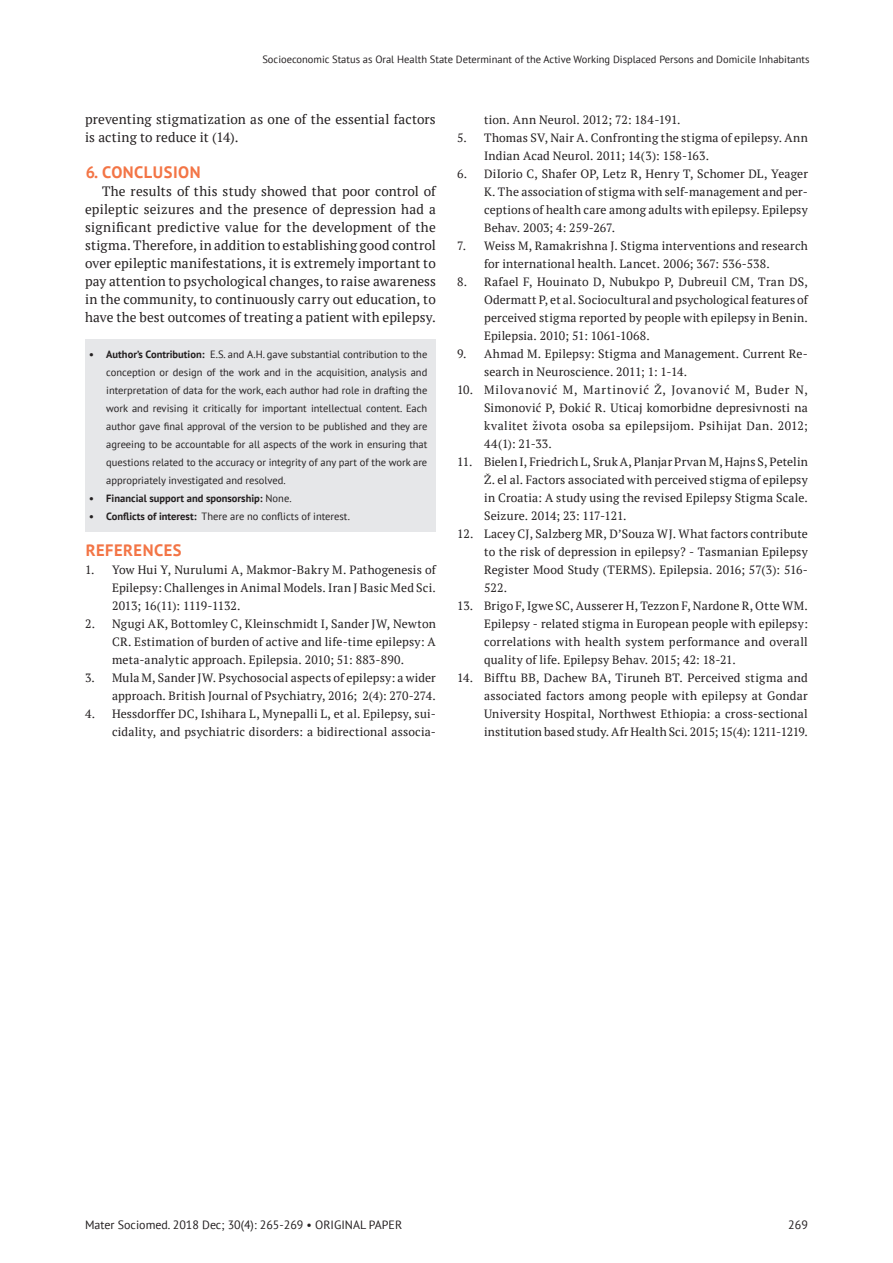
<style>
.page{position:relative;width:893px;height:1263px;background:#fff}
.page>*{position:absolute;margin:0;border:0;box-sizing:border-box;transform-origin:0 0}
.t1{font:700 16.5px "PT Sans";letter-spacing:.03em;color:#f37546}
.t2{font:13.5px/18px "PT Serif";letter-spacing:.005em;color:#231f20}
.t3{font:12px/18px "PT Serif";letter-spacing:.015em;color:#231f20;text-align:justify}
.t4{font:12px "PT Sans";color:#231f20}
.t5{font:10.5px/18px "PT Sans";color:#231f20;text-align:justify}
.t6{font:700 10.5px "PT Sans";color:#231f20}
.s1{font-weight:700}
.s2{font-weight:400}
</style>
<div class="page">
<div style="left:85px;top:339px;width:351px;height:157px;background:#e6e7e9"></div>
<div style="left:85px;top:483px;width:351px;height:31px;background:#e6e7e9"></div>
<div style="left:85px;top:501px;width:351px;height:31px;background:#e6e7e9"></div>
<p class="t5" style="left:262px;top:50px;width:549px">Socioeconomic Status as Oral Health State Determinant of the Active Working Displaced Persons and Domicile Inhabitants</p>
<p class="t2" style="left:85px;top:110px;width:352px">preventing stigmatization as one of the essential factors is acting to reduce it (14).</p>
<h1 class="t1" style="left:86px;top:162px;width:116px">6. CONCLUSION</h1>
<p class="t2" style="left:85px;top:182px;width:352px;text-align:justify;text-indent:17px">The results of this study showed that poor control of epileptic seizures and the presence of depression had a significant predictive value for the development of the stigma. Therefore, in addition to establishing good control over epileptic manifestations, it is extremely important to pay attention to psychological changes, to raise awareness in the community, to continuously carry out education, to have the best outcomes of treating a patient with epilepsy.</p>
<p class="t5" style="left:106px;top:345px;width:323px;text-indent:-17px"><span class="s1">• Author’s Contribution:</span> E.S. and A.H. gave substantial contribution to the conception or design of the work and in the acquisition, analysis and interpretation of data for the work, each author had role in drafting the work and revising it critically for important intellectual content. Each author gave final approval of the version to be published and they are agreeing to be accountable for all aspects of the work in ensuring that questions related to the accuracy or integrity of any part of the work are appropriately investigated and resolved.</p>
<p class="t6" style="left:89px;top:492px;width:204px">• Financial support and sponsorship: <span class="s2">None.</span></p>
<p class="t5" style="left:89px;top:507px;width:262px"><span class="s1">• Conflicts of interest:</span> There are no conflicts of interest.</p>
<h1 class="t1" style="left:86px;top:540px;width:97px">REFERENCES</h1>
<p class="t3" style="left:112px;top:561px;width:325px;text-indent:-27px">1. Yow Hui Y, Nurulumi A, Makmor-Bakry M. Pathogenesis of Epilepsy: Challenges in Animal Models. Iran J Basic Med Sci.<br>2013; 16(11): 1119-1132.</p>
<p class="t3" style="left:112px;top:615px;width:325px;text-indent:-27px">2. Ngugi AK, Bottomley C, Kleinschmidt I, Sander JW, Newton CR. Estimation of burden of active and life-time epilepsy: A meta-analytic approach. Epilepsia. 2010; 51: 883-890.</p>
<p class="t3" style="left:85px;top:669px;width:352px;text-align:right">3. Mula M, Sander JW. Psychosocial aspects of epilepsy: a wider approach. British Journal of Psychiatry, 2016; 2(4): 270-274.</p>
<p class="t3" style="left:85px;top:705px;width:352px;text-align:right">4. Hessdorffer DC, Ishihara L, Mynepalli L, et al. Epilepsy, sui&shy;cidality, and psychiatric disorders: a bidirectional associa-</p>
<p class="t3" style="left:484px;top:111px;width:198px">tion. Ann Neurol. 2012; 72: 184-191.</p>
<p class="t3" style="left:484px;top:129px;width:325px;text-indent:-27px">5. Thomas SV, Nair A. Confronting the stigma of epilepsy. Ann<br>Indian Acad Neurol. 2011; 14(3): 158-163.</p>
<p class="t3" style="left:484px;top:165px;width:325px;text-indent:-27px">6. DiIorio C, Shafer OP, Letz R, Henry T, Schomer DL, Yeager K. The association of stigma with self-management and per&shy;ceptions of health care among adults with epilepsy. Epilepsy Behav. 2003; 4: 259-267.</p>
<p class="t3" style="left:484px;top:237px;width:325px;text-indent:-27px">7. Weiss M, Ramakrishna J. Stigma interventions and research for international health. Lancet. 2006; 367: 536-538.</p>
<p class="t3" style="left:484px;top:273px;width:325px;text-indent:-27px">8. Rafael F, Houinato D, Nubukpo P, Dubreuil CM, Tran DS, Odermatt P, et al. Sociocultural and psychological features of perceived stigma reported by people with epilepsy in Benin.<br>Epilepsia. 2010; 51: 1061-1068.</p>
<p class="t3" style="left:484px;top:345px;width:325px;text-indent:-27px">9. Ahmad M. Epilepsy: Stigma and Management. Current Re&shy;search in Neuroscience. 2011; 1: 1-14.</p>
<p class="t3" style="left:484px;top:381px;width:325px;text-indent:-27px">10. Milovanović M, Martinović Ž, Jovanović M, Buder N, Simonović P, Đokić R. Uticaj komorbidne depresivnosti na kvalitet života osoba sa epilepsijom. Psihijat Dan. 2012; 44(1): 21-33.</p>
<p class="t3" style="left:484px;top:453px;width:325px;text-indent:-27px">11. Bielen I, Friedrich L, Sruk A, Planjar Prvan M, Hajns S, Petelin Ž. el al. Factors associated with perceived stigma of epilepsy in Croatia: A study using the revised Epilepsy Stigma Scale.<br>Seizure. 2014; 23: 117-121.</p>
<p class="t3" style="left:484px;top:525px;width:325px;text-indent:-27px">12. Lacey CJ, Salzberg MR, D’Souza WJ. What factors contribute to the risk of depression in epilepsy? - Tasmanian Epilepsy Register Mood Study (TERMS). Epilepsia. 2016; 57(3): 516- 522.</p>
<p class="t3" style="left:484px;top:597px;width:325px;text-indent:-27px">13. Brigo F, Igwe SC, Ausserer H, Tezzon F, Nardone R, Otte WM.<br>Epilepsy - related stigma in European people with epilepsy: correlations with health system performance and overall quality of life. Epilepsy Behav. 2015; 42: 18-21.</p>
<p class="t3" style="left:484px;top:669px;width:325px;text-indent:-27px">14. Bifftu BB, Dachew BA, Tiruneh BT. Perceived stigma and associated factors among people with epilepsy at Gondar University Hospital, Northwest Ethiopia: a cross-sectional institution based study. Afr Health Sci. 2015; 15(4): 1211-1219.</p>
<p class="t4" style="left:85px;top:1217px;width:319px">Mater Sociomed. 2018 Dec; 30(4): 265-269 • ORIGINAL PAPER</p>
<p class="t4" style="left:788px;top:1217px;width:21px">269</p>
</div>
